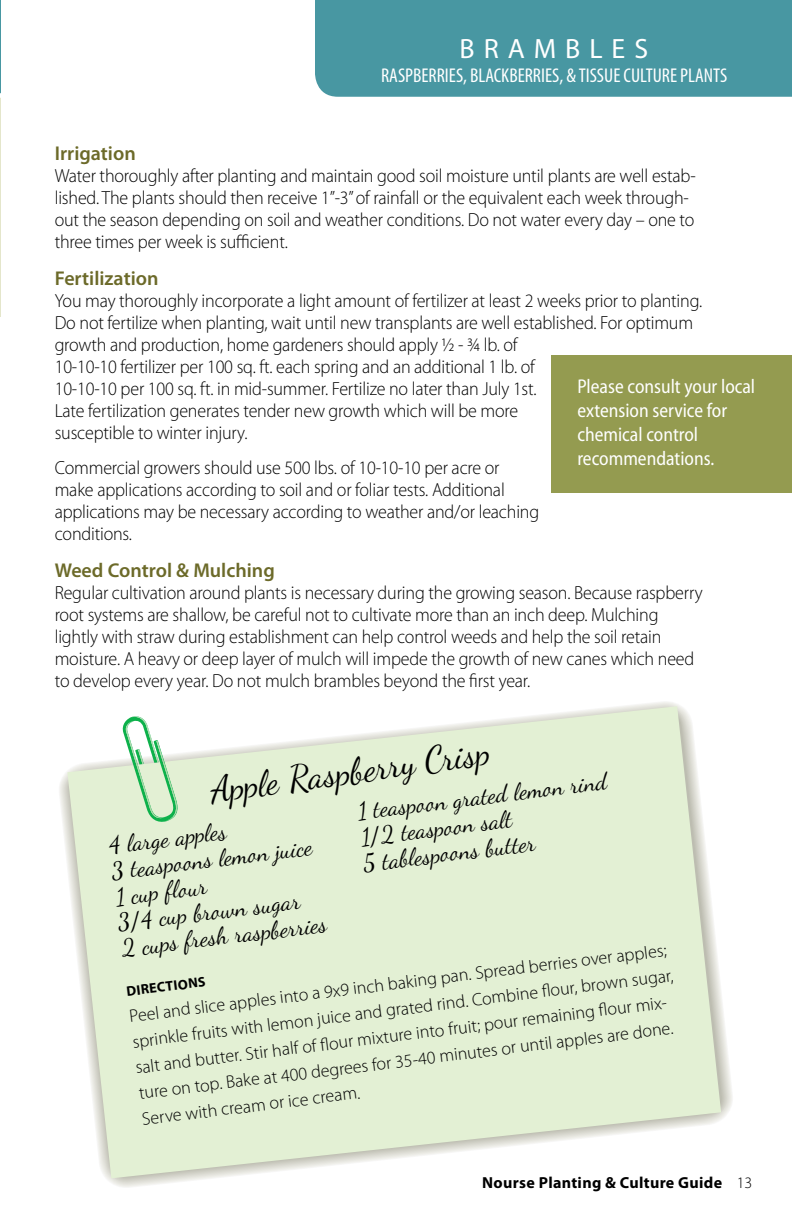
<style>
.page{position:relative;width:792px;height:1224px;background:#fff}
.page>*{position:absolute;margin:0;border:0;box-sizing:border-box;transform-origin:0 0}
.t1{font:36px "Dancing Script OT";color:#000}
.t2{font:28px "Myriad Pro";letter-spacing:.32em;color:#fff}
.t3{font:24px/26px "Dancing Script OT";color:#000}
.t4{font:semi-condensed 20px/24px "Myriad Pro";color:#fff;scale:.95 1}
.t5{font:condensed 20px "Myriad Pro";color:#fff}
.t6{font:600 20px "Myriad Pro";color:#6c6a29}
.t7{font:300 19px/22px "Myriad Pro";letter-spacing:-.01em;color:#000;scale:.95 1}
.t8{font:300 18px/26px "Myriad Pro";color:#000}
.t9{font:700 16px "Myriad Pro";letter-spacing:.02em;color:#000}
.t10{font:700 14px "Myriad Pro";color:#000}
.s1{font-weight:300}
</style>
<div class="page">
<div style="left:315px;top:0;width:477px;height:97px;background:#4897a2"></div>
<svg style="left:67px;top:706px;width:654px;height:472px;background:#e6f0d9"></svg>
<svg style="left:121px;top:716px;width:58px;height:108px"></svg>
<div style="left:0;top:85px;width:34px;height:232px;background:#e4e6cb"></div>
<svg style="left:0;top:0;width:1px;height:98px"></svg>
<div style="left:1px;top:0;width:49px;height:337px;background:#fff"></div>
<div style="left:551px;top:356px;width:241px;height:137px;background:#949b50"></div>
<h2 class="t2" style="left:460px;top:31px;width:190px">BRAMBLES</h2>
<p class="t5" style="left:381px;top:63px;width:348px">RASPBERRIES, BLACKBERRIES, &amp; TISSUE CULTURE PLANTS</p>
<p class="t6" style="left:55px;top:141px;width:83px">Irrigation</p>
<p class="t7" style="left:55px;top:165px;width:677px">Water thoroughly after planting and maintain good soil moisture until plants are well estab&shy;lished. The plants should then receive 1”-3” of rainfall or the equivalent each week through&shy;out the season depending on soil and weather conditions. Do not water every day – one to three times per week is sufficient.</p>
<p class="t6" style="left:55px;top:266px;width:105px">Fertilization</p>
<p class="t7" style="left:55px;top:290px;width:683px">You may thoroughly incorporate a light amount of fertilizer at least 2 weeks prior to planting.<br>Do not fertilize when planting, wait until new transplants are well established. For optimum growth and production, home gardeners should apply ½ - ¾ lb. of<br>10-10-10 fertilizer per 100 sq. ft. each spring and an additional 1 lb. of<br>10-10-10 per 100 sq. ft. in mid-summer. Fertilize no later than July 1st.<br>Late fertilization generates tender new growth which will be more<br>susceptible to winter injury.</p>
<p class="t7" style="left:55px;top:457px;width:512px">Commercial growers should use 500 lbs. of 10-10-10 per acre or make applications according to soil and or foliar tests. Additional applications may be necessary according to weather and/or leaching conditions.</p>
<p class="t6" style="left:55px;top:558px;width:222px">Weed Control &amp; Mulching</p>
<p class="t7" style="left:55px;top:582px;width:684px">Regular cultivation around plants is necessary during the growing season. Because raspberry root systems are shallow, be careful not to cultivate more than an inch deep. Mulching lightly with straw during establishment can help control weeds and help the soil retain moisture. A heavy or deep layer of mulch will impede the growth of new canes which need to develop every year. Do not mulch brambles beyond the first year.</p>
<p class="t4" style="left:577px;top:374px;width:189px">Please consult your local extension service for chemical control recommendations.</p>
<h1 class="t1" style="left:207px;top:770px;width:285px;rotate:-8deg">Apple Raspberry Crisp</h1>
<p class="t3" style="left:355px;top:799px;width:254px;rotate:-7deg">1 teaspoon grated lemon rind<br>1/2 teaspoon salt<br>5 tablespoons butter</p>
<p class="t3" style="left:107px;top:832px;width:209px;rotate:-7deg">4 large apples<br>3 teaspoons lemon juice<br>1 cup fl our<br>3/4 cup br own sugar<br>2 cups fresh raspberries</p>
<p class="t10" style="left:125px;top:982px;width:81px;rotate:-7deg">DIRECTIONS</p>
<p class="t8" style="left:128px;top:1003px;width:546px;rotate:-7deg">Peel and slice apples into a 9x9 inch baking pan. Spread berries over apples; sprinkle fruits with lemon juice and grated rind. Combine fl our, brown sugar, salt and butter. Stir half of fl our mixture into fruit; pour remaining fl our mix&shy;ture on top. Bake at 400 degrees for 35-40 minutes or until apples are done.<br>Serve with cream or ice cream.</p>
<p class="t9" style="left:482px;top:1172px;width:272px">Nourse Planting &amp; Culture Guide <span class="s1">13</span></p>
</div>
